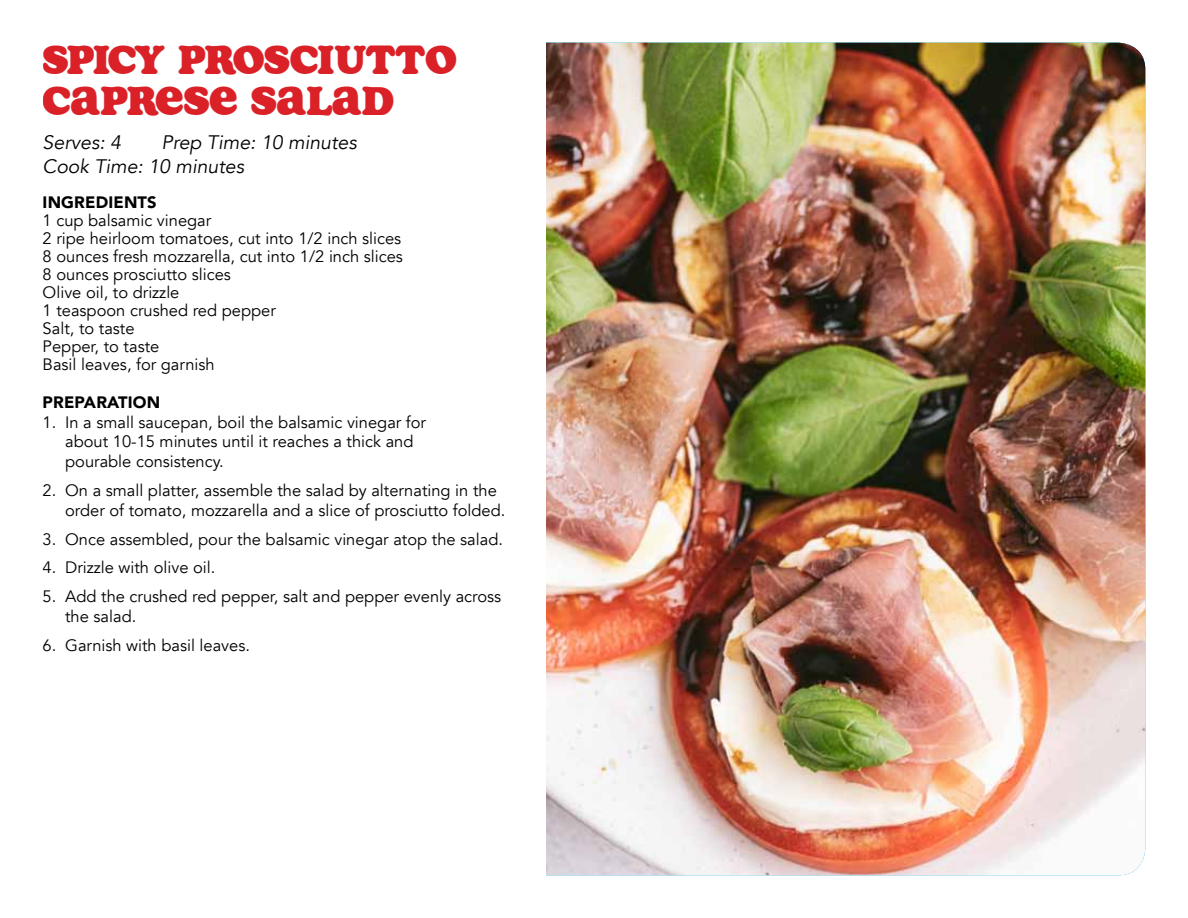
<style>
.page{position:relative;width:1188px;height:918px;background:#fff}
.page>*{position:absolute;margin:0;border:0;box-sizing:border-box;transform-origin:0 0}
.t1{font:40.5px/40.5px "Soap";color:#da2128}
.t2{font:italic 19.5px/23.4px "Avenir";color:#000}
.t3{font:16.5px/18px "Avenir";color:#000}
.t4{font:900 16.5px "Avenir";letter-spacing:.01em;color:#000}
</style>
<div class="page">
<img style="left:546px;top:43px;width:599px;height:832px">
<h1 class="t1" style="left:43px;top:39px;width:415px">SPICY PROSCIUTTO<br>CAPRESE SALAD</h1>
<p class="t2" style="left:43px;top:131px;width:80px">Serves: 4</p>
<p class="t2" style="left:43px;top:131px;width:316px;text-indent:119px">Prep Time: 10 minutes<br>Cook Time: 10 minutes</p>
<p class="t4" style="left:43px;top:188px;width:116px">INGREDIENTS</p>
<p class="t3" style="left:43px;top:212px;width:362px">1 cup balsamic vinegar<br>2 ripe heirloom tomatoes, cut into 1/2 inch slices<br>8 ounces fresh mozzarella, cut into 1/2 inch slices<br>8 ounces prosciutto slices<br>Olive oil, to drizzle<br>1 teaspoon crushed red pepper<br>Salt, to taste<br>Pepper, to taste<br>Basil leaves, for garnish</p>
<p class="t4" style="left:43px;top:388px;width:119px">PREPARATION</p>
<p class="t3" style="left:65px;top:412px;width:362px;line-height:19.8px;text-indent:-23px">1. In a small saucepan, boil the balsamic vinegar for about 10-15 minutes until it reaches a thick and pourable consistency.</p>
<p class="t3" style="left:65px;top:481px;width:442px;line-height:19.8px;text-indent:-23px">2. On a small platter, assemble the salad by alternating in the order of tomato, mozzarella and a slice of prosciutto folded.</p>
<p class="t3" style="left:43px;top:530px;width:462px">3. Once assembled, pour the balsamic vinegar atop the salad.</p>
<p class="t3" style="left:43px;top:559px;width:174px">4. Drizzle with olive oil.</p>
<p class="t3" style="left:65px;top:587px;width:438px;line-height:19.8px;text-indent:-23px">5. Add the crushed red pepper, salt and pepper evenly across the salad.</p>
<p class="t3" style="left:43px;top:636px;width:209px">6. Garnish with basil leaves.</p>
</div>
